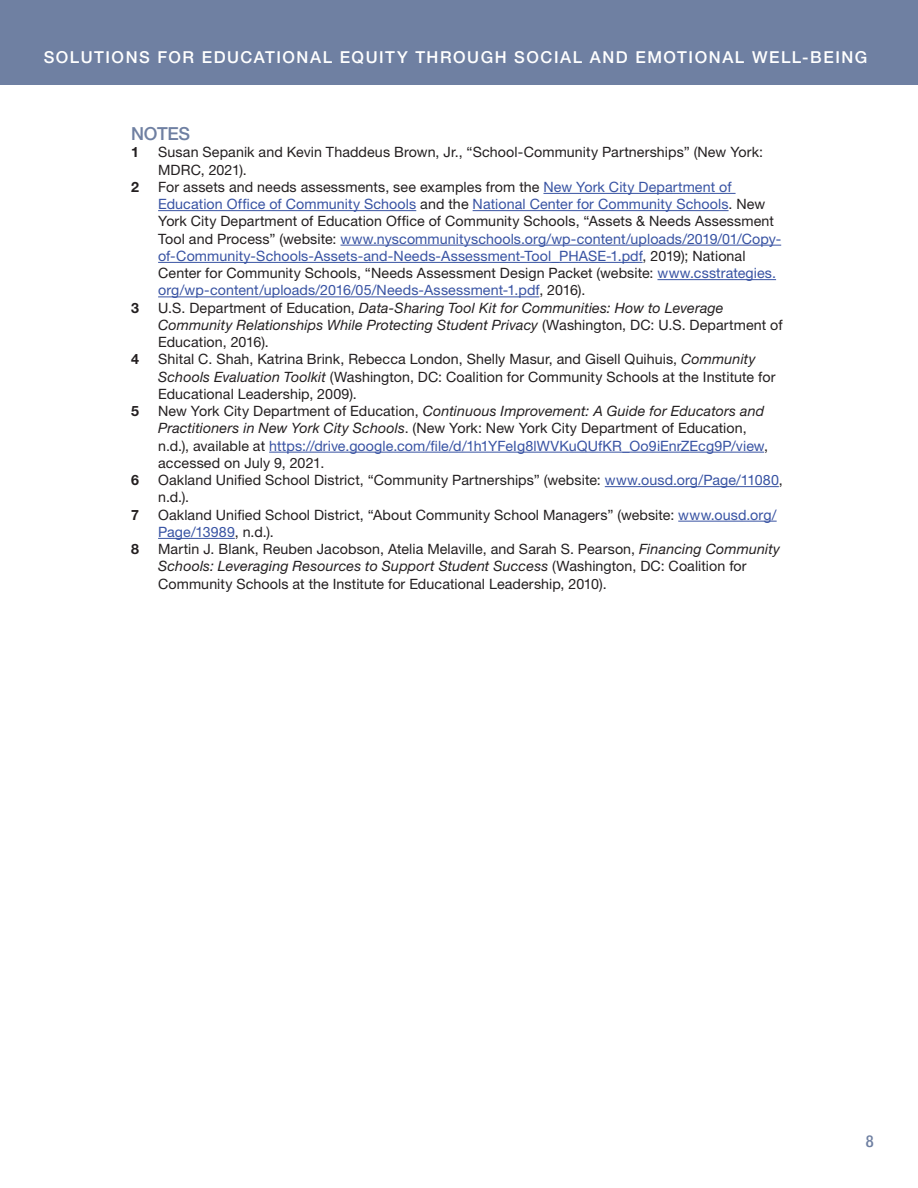
<style>
.page{position:relative;width:918px;height:1188px;background:#fff}
.page>*{position:absolute;margin:0;border:0;box-sizing:border-box;transform-origin:0 0}
.Endnotes_Title{font:500 18px "Helvetica Neue LT Std";letter-spacing:-.015em;color:#6f80a2}
.t1{font:500 16.5px "Helvetica Neue LT Std";letter-spacing:.095em;color:#fff}
.t2{font:500 condensed 16.5px "Helvetica Neue LT Std";color:#6f80a2}
.Endnotes{font:14.25px/17.2px "Helvetica Neue LT Std";letter-spacing:.005em;color:#231f20}
.Endnotes-2{font:14.25px/17.2px "Helvetica Neue LT Std";letter-spacing:.005em;color:#3853a3}
.Endnotes-3{font:italic 14.25px/17.2px "Helvetica Neue LT Std";letter-spacing:.01em;color:#231f20}
.Endnotes-4{font:700 14.25px "Helvetica Neue LT Std";color:#231f20}
.s1{color:#231f20}
.s2{font-style:normal}
.s3{font-style:italic}
.s4{color:#3853a3}
</style>
<div class="page">
<div style="left:0;top:0;width:918px;height:85px;background:#6f80a2"></div>
<hr style="left:543px;top:193px;width:193px;height:1px;background:#3853a3">
<hr style="left:158px;top:210px;width:258px;height:1px;background:#3853a3">
<hr style="left:473px;top:210px;width:256px;height:1px;background:#3853a3">
<hr style="left:341px;top:245px;width:440px;height:1px;background:#3853a3">
<hr style="left:158px;top:262px;width:485px;height:1px;background:#3853a3">
<hr style="left:657px;top:279px;width:119px;height:1px;background:#3853a3">
<hr style="left:158px;top:297px;width:381px;height:1px;background:#3853a3">
<hr style="left:269px;top:452px;width:495px;height:1px;background:#3853a3">
<hr style="left:605px;top:486px;width:174px;height:1px;background:#3853a3">
<hr style="left:678px;top:521px;width:99px;height:1px;background:#3853a3">
<hr style="left:158px;top:538px;width:77px;height:1px;background:#3853a3">
<p class="t1" style="left:44px;top:47px;width:825px">SOLUTIONS FOR EDUCATIONAL EQUITY THROUGH SOCIAL AND EMOTIONAL WELL-BEING</p>
<p class="Endnotes_Title" style="left:131px;top:123px;width:61px">NOTES</p>
<p class="Endnotes-4" style="left:131px;top:143px;width:9px">1</p>
<p class="Endnotes" style="left:158px;top:144px;width:607px">Susan Sepanik and Kevin Thaddeus Brown, Jr., “School-Community Partnerships” (New York:<br>MDRC, 2021).</p>
<p class="Endnotes-4" style="left:131px;top:178px;width:9px">2</p>
<p class="Endnotes-2" style="left:158px;top:178px;width:625px"><span class="s1">For assets and needs assessments, see examples from the</span> New York City Department of Education Office of Community Schools <span class="s1">and the</span> National Center for Community Schools<span class="s1">. New York City Department of Education Office of Community Schools, “Assets &amp; Needs Assessment Tool and Process” (website:</span> www.nyscommunityschools.org/wp-content/uploads/2019/01/Copy&shy;of-Community-Schools-Assets-and-Needs-Assessment-Tool_PHASE-1.pdf<span class="s1">, 2019); National Center for Community Schools, “Needs Assessment Design Packet (website:</span> www.csstrategies. org/wp-content/uploads/2016/05/Needs-Assessment-1.pdf<span class="s1">, 2016).</span></p>
<p class="Endnotes-4" style="left:131px;top:299px;width:9px">3</p>
<p class="Endnotes-3" style="left:158px;top:299px;width:626px"><span class="s2">U.S. Department of Education,</span> Data-Sharing Tool Kit for Communities: How to Leverage<br>Community Relationships While Protecting Student Privacy <span class="s2">(Washington, DC: U.S. Department of<br>Education, 2016).</span></p>
<p class="Endnotes-4" style="left:131px;top:350px;width:9px">4</p>
<p class="Endnotes" style="left:158px;top:351px;width:619px">Shital C. Shah, Katrina Brink, Rebecca London, Shelly Masur, and Gisell Quihuis, <span class="s3">Community<br>Schools Evaluation Toolkit</span> (Washington, DC: Coalition for Community Schools at the Institute for<br>Educational Leadership, 2009).</p>
<p class="Endnotes-4" style="left:131px;top:402px;width:9px">5</p>
<p class="Endnotes" style="left:158px;top:402px;width:611px">New York City Department of Education, <span class="s3">Continuous Improvement: A Guide for Educators and Practitioners in New York City Schools</span>. (New York: New York City Department of Education, n.d.), available at <span class="s4">https://drive.google.com/file/d/1h1YFeIg8lWVKuQUfKR_Oo9iEnrZEcg9P/view</span>, accessed on July 9, 2021.</p>
<p class="Endnotes-4" style="left:131px;top:471px;width:9px">6</p>
<p class="Endnotes" style="left:158px;top:471px;width:626px">Oakland Unified School District, “Community Partnerships” (website: <span class="s4">www.ousd.org/Page/11080</span>, n.d.).</p>
<p class="Endnotes-4" style="left:131px;top:506px;width:9px">7</p>
<p class="Endnotes" style="left:158px;top:506px;width:620px">Oakland Unified School District, “About Community School Managers” (website: <span class="s4">www.ousd.org/<br>Page/13989</span>, n.d.).</p>
<p class="Endnotes-4" style="left:131px;top:540px;width:9px">8</p>
<p class="Endnotes" style="left:158px;top:540px;width:623px">Martin J. Blank, Reuben Jacobson, Atelia Melaville, and Sarah S. Pearson, <span class="s3">Financing Community<br>Schools: Leveraging Resources to Support Student Success</span> (Washington, DC: Coalition for<br>Community Schools at the Institute for Educational Leadership, 2010).</p>
<p class="t2" style="left:866px;top:1131px;width:9px">8</p>
</div>
